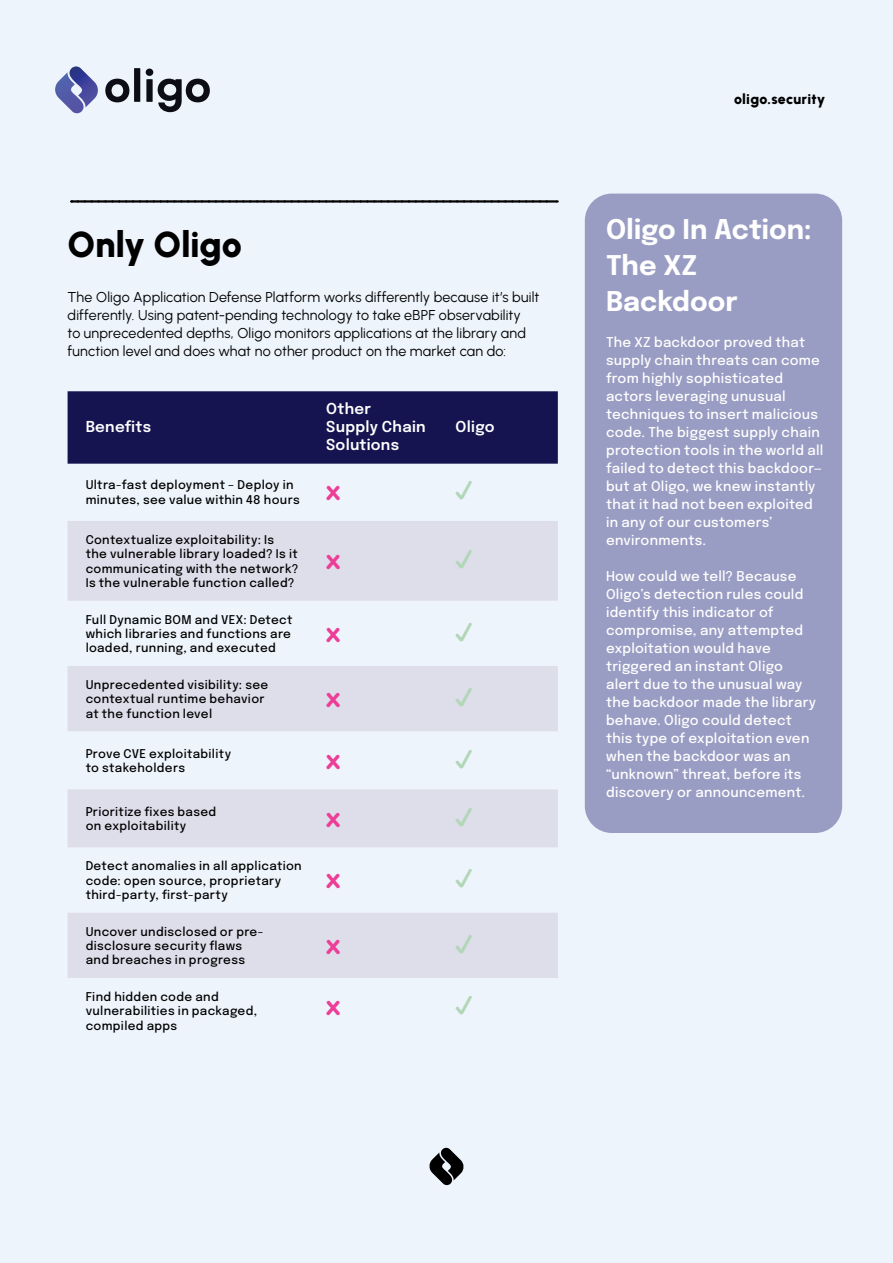
<style>
.page{position:relative;width:893px;height:1263px;background:#fff}
.page>*{position:absolute;margin:0;border:0;box-sizing:border-box;transform-origin:0 0}
.Headline_single_col{font:900 36px "Urbanist";letter-spacing:-.01em;color:#000}
.Checkmark{font:31.5px "Proxima Soft Extrabld";color:#b2d6b8}
.Callout_Headline{font:27px/36px "Epilogue";color:#fff}
.Checkmark-2{font:21px "Proxima Soft Extrabld";color:#ed3e97}
.Table_Header{font:600 15px/18px "Epilogue";letter-spacing:.02em;color:#fff}
.Body{font:14.25px/18px "Urbanist";letter-spacing:.015em;color:#000}
.Page{font:900 14.25px "Urbanist";letter-spacing:.015em;color:#000}
.Callout_Body{font:500 13.5px/18px "Epilogue";letter-spacing:.02em;color:#fff}
.Table_Body{font:500 12px/14.4px "Epilogue";letter-spacing:.03em;color:#000}
</style>
<div class="page">
<div style="left:0;top:0;width:892px;height:1263px;background:#eef4fb"></div>
<svg style="left:55px;top:66px;width:44px;height:48px"></svg>
<div style="left:134px;top:68px;width:6px;height:34px;background:#0d0d16"></div>
<svg style="left:105px;top:79px;width:24px;height:23px"></svg>
<div style="left:146px;top:69px;width:7px;height:7px;background:#0d0d16;border-radius:50%"></div>
<div style="left:146px;top:79px;width:6px;height:23px;background:#0d0d16"></div>
<svg style="left:157px;top:79px;width:53px;height:33px"></svg>
<div style="left:584px;top:194px;width:257px;height:639px;background:#9a9dc3;border-radius:27px"></div>
<hr style="left:71px;top:200px;width:485px;height:2px;background:#000">
<svg style="left:78px;top:200px;width:479px;height:2px"></svg>
<div style="left:68px;top:391px;width:489px;height:73px;background:#161450"></div>
<svg style="left:68px;top:521px;width:489px;height:457px;fill:#deddea"></svg>
<svg style="left:428px;top:1147px;width:36px;height:38px"></svg>
<p class="Headline_single_col" style="left:68px;top:218px;width:176px">Only Oligo</p>
<p class="Body" style="left:68px;top:287px;width:473px">The Oligo Application Defense Platform works differently because it’s built differently. Using patent-pending technology to take eBPF observability<br>to unprecedented depths, Oligo monitors applications at the library and function level and does what no other product on the market can do:</p>
<p class="Table_Header" style="left:86px;top:417px;width:67px">Benefits</p>
<p class="Table_Header" style="left:326px;top:399px;width:101px">Other<br>Supply Chain<br>Solutions</p>
<p class="Table_Header" style="left:455px;top:417px;width:40px">Oligo</p>
<p class="Table_Body" style="left:86px;top:477px;width:215px">Ultra-fast deployment – Deploy in minutes, see value within 48 hours</p>
<p class="Checkmark-2" style="left:326px;top:477px;width:16px">X</p>
<p class="Checkmark" style="left:455px;top:470px;width:18px">✓</p>
<p class="Table_Body" style="left:86px;top:531px;width:214px">Contextualize exploitability: Is<br>the vulnerable library loaded? Is it communicating with the network?<br>Is the vulnerable function called?</p>
<p class="Checkmark-2" style="left:326px;top:546px;width:16px">X</p>
<p class="Checkmark" style="left:455px;top:539px;width:18px">✓</p>
<p class="Table_Body" style="left:86px;top:611px;width:208px">Full Dynamic BOM and VEX: Detect which libraries and functions are loaded, running, and executed</p>
<p class="Table_Body" style="left:86px;top:676px;width:184px">Unprecedented visibility: see contextual runtime behavior at the function level</p>
<p class="Checkmark-2" style="left:326px;top:618px;width:16px">X</p>
<p class="Checkmark" style="left:455px;top:611px;width:18px">✓</p>
<p class="Checkmark-2" style="left:326px;top:684px;width:16px">X</p>
<p class="Checkmark" style="left:455px;top:676px;width:18px">✓</p>
<p class="Table_Body" style="left:86px;top:745px;width:147px">Prove CVE exploitability to stakeholders</p>
<p class="Checkmark-2" style="left:326px;top:745px;width:16px">X</p>
<p class="Checkmark" style="left:455px;top:738px;width:18px">✓</p>
<p class="Table_Body" style="left:86px;top:803px;width:132px">Prioritize fixes based on exploitability</p>
<p class="Checkmark-2" style="left:326px;top:803px;width:16px">X</p>
<p class="Checkmark" style="left:455px;top:796px;width:18px">✓</p>
<p class="Table_Body" style="left:86px;top:858px;width:217px">Detect anomalies in all application code: open source, proprietary third-party, first-party</p>
<p class="Checkmark-2" style="left:326px;top:865px;width:16px">X</p>
<p class="Checkmark" style="left:455px;top:858px;width:18px">✓</p>
<p class="Table_Body" style="left:86px;top:923px;width:179px">Uncover undisclosed or pre&shy;disclosure security flaws and breaches in progress</p>
<p class="Checkmark-2" style="left:326px;top:930px;width:16px">X</p>
<p class="Checkmark" style="left:455px;top:923px;width:18px">✓</p>
<p class="Table_Body" style="left:86px;top:988px;width:173px">Find hidden code and vulnerabilities in packaged, compiled apps</p>
<p class="Checkmark-2" style="left:326px;top:992px;width:16px">X</p>
<p class="Checkmark" style="left:455px;top:984px;width:18px">✓</p>
<p class="Page" style="left:733px;top:88px;width:93px">oligo.security</p>
<p class="Callout_Headline" style="left:605px;top:209px;width:207px">Oligo In Action:<br>The XZ<br>Backdoor</p>
<p class="Callout_Body" style="left:605px;top:332px;width:218px">The XZ backdoor proved that supply chain threats can come from highly sophisticated actors leveraging unusual techniques to insert malicious code. The biggest supply chain protection tools in the world all failed to detect this backdoor— but at Oligo, we knew instantly that it had not been exploited in any of our customers’ environments.</p>
<p class="Callout_Body" style="left:605px;top:566px;width:211px">How could we tell? Because<br>Oligo’s detection rules could identify this indicator of compromise, any attempted exploitation would have triggered an instant Oligo alert due to the unusual way the backdoor made the library behave. Oligo could detect this type of exploitation even when the backdoor was an “unknown” threat, before its discovery or announcement.</p>
</div>
